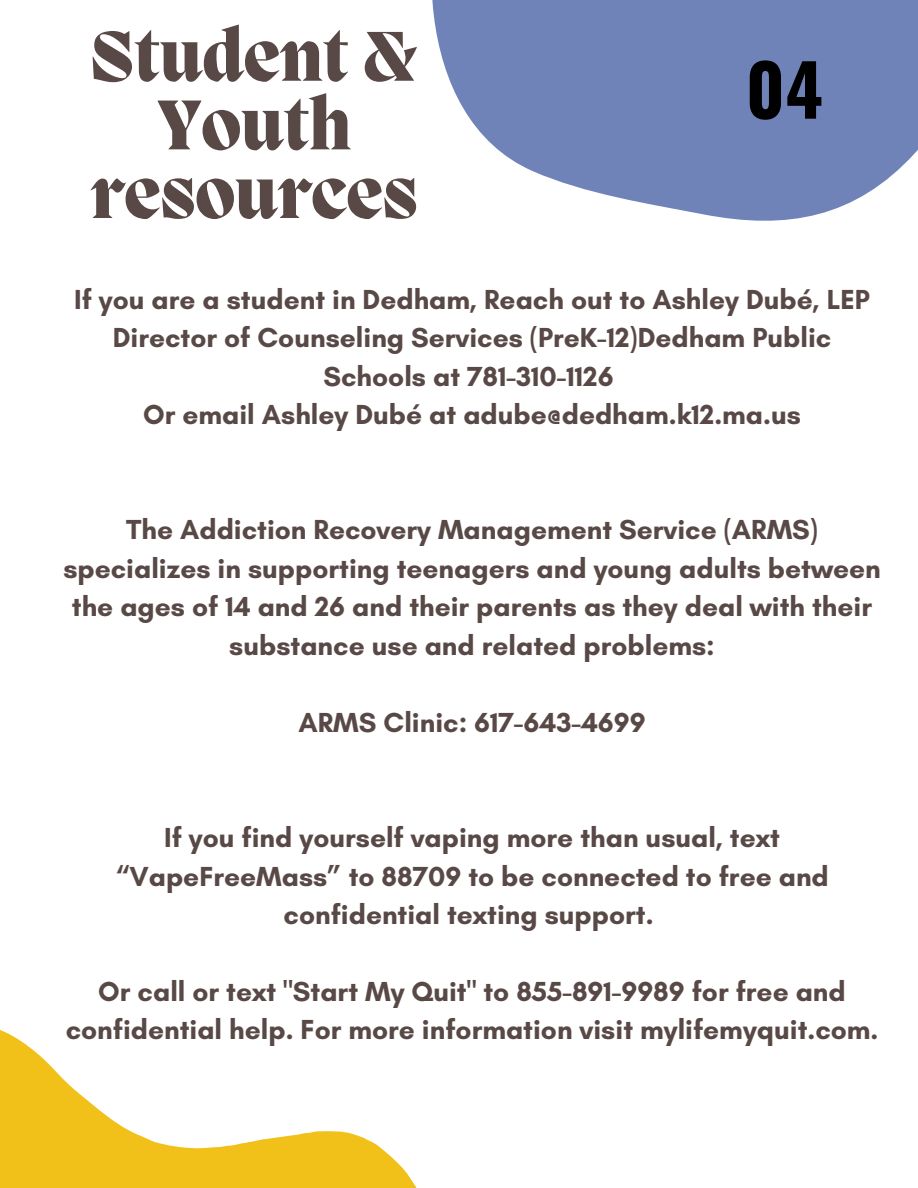
<style>
.page{position:relative;width:918px;height:1188px;background:#fff}
.page>*{position:absolute;margin:0;border:0;box-sizing:border-box;transform-origin:0 0}
.t1{font:800 72.3px/68.7px "Migra";color:#594946;text-align:center}
.t2{font:700 70.8px "Oswald";color:#000}
.t3{font:700 28.05px/38.4px "Glacial Indifference";color:#594946;text-align:center}
</style>
<div class="page">
<svg style="left:432px;top:0;width:486px;height:221px;fill:#7083b9"></svg>
<svg style="left:0;top:1030px;width:417px;height:158px"></svg>
<p class="t1" style="left:90px;top:28px;width:331px">Student &amp;<br>Youth</p>
<p class="t1" style="left:91px;top:165px;width:329px">resources</p>
<p class="t2" style="left:746px;top:34px;width:78px">04</p>
<p class="t3" style="left:74px;top:280px;width:797px">If you are a student in Dedham, Reach out to Ashley Dubé, LEP<br>Director of Counseling Services (PreK-12)Dedham Public<br>Schools at 781-310-1126</p>
<p class="t3" style="left:143px;top:395px;width:659px">Or email Ashley Dubé at adube@dedham.k12.ma.us</p>
<p class="t3" style="left:63px;top:510px;width:819px">The Addiction Recovery Management Service (ARMS) specializes in supporting teenagers and young adults between the ages of 14 and 26 and their parents as they deal with their substance use and related problems:</p>
<p class="t3" style="left:298px;top:703px;width:349px">ARMS Clinic: 617-643-4699</p>
<p class="t3" style="left:115px;top:818px;width:715px">If you find yourself vaping more than usual, text “VapeFreeMass” to 88709 to be connected to free and confidential texting support.</p>
<p class="t3" style="left:66px;top:972px;width:814px">Or call or text "Start My Quit" to 855-891-9989 for free and confidential help. For more information visit mylifemyquit.com.</p>
</div>
